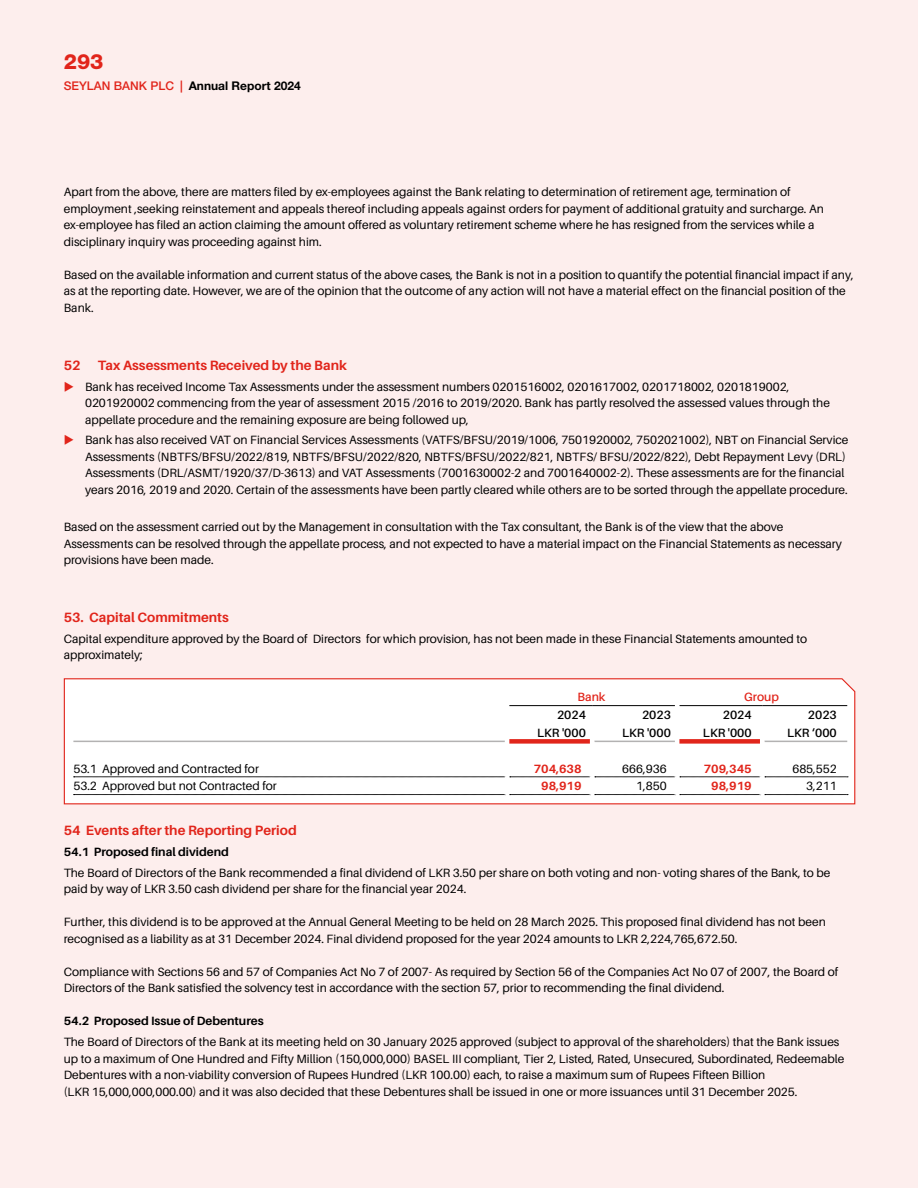
<style>
.page{position:relative;width:918px;height:1188px;background:#fdeeed}
.page>*{position:absolute;margin:0;border:0;box-sizing:border-box;transform-origin:0 0}
.t1{font:800 21px "Helvetica Neue LT Pro";color:#e1251b}
.t2{font:700 13.5px "Aileron";color:#e1251b}
.t3{font:12px/16.5px "Aileron";color:#000}
.t4{font:700 12px "Aileron";color:#000}
.t5{font:600 12px/18px "Aileron";color:#000;text-align:right}
.t6{font:700 12px "Helvetica Neue LT Pro";color:#000}
.t7{font:700 12px "Aileron";color:#e1251b}
.t8{font:600 12px "Aileron";color:#e1251b}
.s1{font-weight:500;color:#e1251b}
</style>
<div class="page">
<svg style="left:63px;top:678px;width:793px;height:127px;background:#f9f4f3"></svg>
<h1 class="t1" style="left:64px;top:49px;width:41px">293</h1>
<p class="t6" style="left:64px;top:78px;width:238px"><span class="s1">SEYLAN BANK PLC |</span> Annual Report 2024</p>
<p class="t3" style="left:64px;top:184px;width:762px">Apart from the above, there are matters filed by ex-employees against the Bank relating to determination of retirement age, termination of employment ,seeking reinstatement and appeals thereof including appeals against orders for payment of additional gratuity and surcharge. An ex-employee has filed an action claiming the amount offered as voluntary retirement scheme where he has resigned from the services while a disciplinary inquiry was proceeding against him.</p>
<p class="t3" style="left:64px;top:267px;width:792px">Based on the available information and current status of the above cases, the Bank is not in a position to quantify the potential financial impact if any, as at the reporting date. However, we are of the opinion that the outcome of any action will not have a material effect on the financial position of the<br>Bank.</p>
<p class="t2" style="left:64px;top:358px;width:18px">52</p>
<p class="t2" style="left:98px;top:358px;width:251px">Tax Assessments Received by the Bank</p>
<p class="t3" style="left:85px;top:378px;width:746px">Bank has received Income Tax Assessments under the assessment numbers 0201516002, 0201617002, 0201718002, 0201819002,<br>0201920002 commencing from the year of assessment 2015 /2016 to 2019/2020. Bank has partly resolved the assessed values through the appellate procedure and the remaining exposure are being followed up,</p>
<p class="t3" style="left:85px;top:432px;width:765px">Bank has also received VAT on Financial Services Assessments (VATFS/BFSU/2019/1006, 7501920002, 7502021002), NBT on Financial Service Assessments (NBTFS/BFSU/2022/819, NBTFS/BFSU/2022/820, NBTFS/BFSU/2022/821, NBTFS/ BFSU/2022/822), Debt Repayment Levy (DRL)<br>Assessments (DRL/ASMT/1920/37/D-3613) and VAT Assessments (7001630002-2 and 7001640002-2). These assessments are for the financial years 2016, 2019 and 2020. Certain of the assessments have been partly cleared while others are to be sorted through the appellate procedure.</p>
<p class="t3" style="left:64px;top:519px;width:780px">Based on the assessment carried out by the Management in consultation with the Tax consultant, the Bank is of the view that the above<br>Assessments can be resolved through the appellate process, and not expected to have a material impact on the Financial Statements as necessary provisions have been made.</p>
<p class="t2" style="left:64px;top:610px;width:167px">53. Capital Commitments</p>
<p class="t3" style="left:64px;top:631px;width:745px">Capital expenditure approved by the Board of Directors for which provision, has not been made in these Financial Statements amounted to approximately;</p>
<p class="t8" style="left:577px;top:691px;width:30px">Bank</p>
<p class="t8" style="left:744px;top:691px;width:36px">Group</p>
<p class="t5" style="left:537px;top:706px;width:50px">2024<br>LKR '000</p>
<p class="t5" style="left:622px;top:706px;width:50px">2023<br>LKR '000</p>
<p class="t5" style="left:703px;top:706px;width:50px">2024<br>LKR '000</p>
<p class="t5" style="left:787px;top:706px;width:51px">2023<br>LKR ‘000</p>
<p class="t3" style="left:73px;top:760px;width:187px">53.1 Approved and Contracted for</p>
<p class="t7" style="left:534px;top:762px;width:49px">704,638</p>
<p class="t3" style="left:622px;top:760px;width:46px">666,936</p>
<p class="t7" style="left:704px;top:762px;width:49px">709,345</p>
<p class="t3" style="left:792px;top:760px;width:46px">685,552</p>
<p class="t3" style="left:73px;top:778px;width:205px">53.2 Approved but not Contracted for</p>
<p class="t7" style="left:541px;top:779px;width:42px">98,919</p>
<p class="t3" style="left:636px;top:778px;width:32px">1,850</p>
<p class="t7" style="left:711px;top:779px;width:42px">98,919</p>
<p class="t3" style="left:806px;top:778px;width:32px">3,211</p>
<p class="t2" style="left:64px;top:823px;width:234px">54 Events after the Reporting Period</p>
<p class="t4" style="left:64px;top:845px;width:167px">54.1 Proposed final dividend</p>
<p class="t3" style="left:64px;top:865px;width:768px">The Board of Directors of the Bank recommended a final dividend of LKR 3.50 per share on both voting and non- voting shares of the Bank, to be paid by way of LKR 3.50 cash dividend per share for the financial year 2024.</p>
<p class="t3" style="left:64px;top:914px;width:764px">Further, this dividend is to be approved at the Annual General Meeting to be held on 28 March 2025. This proposed final dividend has not been recognised as a liability as at 31 December 2024. Final dividend proposed for the year 2024 amounts to LKR 2,224,765,672.50.</p>
<p class="t3" style="left:64px;top:964px;width:776px">Compliance with Sections 56 and 57 of Companies Act No 7 of 2007- As required by Section 56 of the Companies Act No 07 of 2007, the Board of<br>Directors of the Bank satisfied the solvency test in accordance with the section 57, prior to recommending the final dividend.</p>
<p class="t4" style="left:64px;top:1014px;width:202px">54.2 Proposed Issue of Debentures</p>
<p class="t3" style="left:64px;top:1034px;width:782px">The Board of Directors of the Bank at its meeting held on 30 January 2025 approved (subject to approval of the shareholders) that the Bank issues up to a maximum of One Hundred and Fifty Million (150,000,000) BASEL III compliant, Tier 2, Listed, Rated, Unsecured, Subordinated, Redeemable Debentures with a non-viability conversion of Rupees Hundred (LKR 100.00) each, to raise a maximum sum of Rupees Fifteen Billion<br>(LKR 15,000,000,000.00) and it was also decided that these Debentures shall be issued in one or more issuances until 31 December 2025.</p>
</div>
